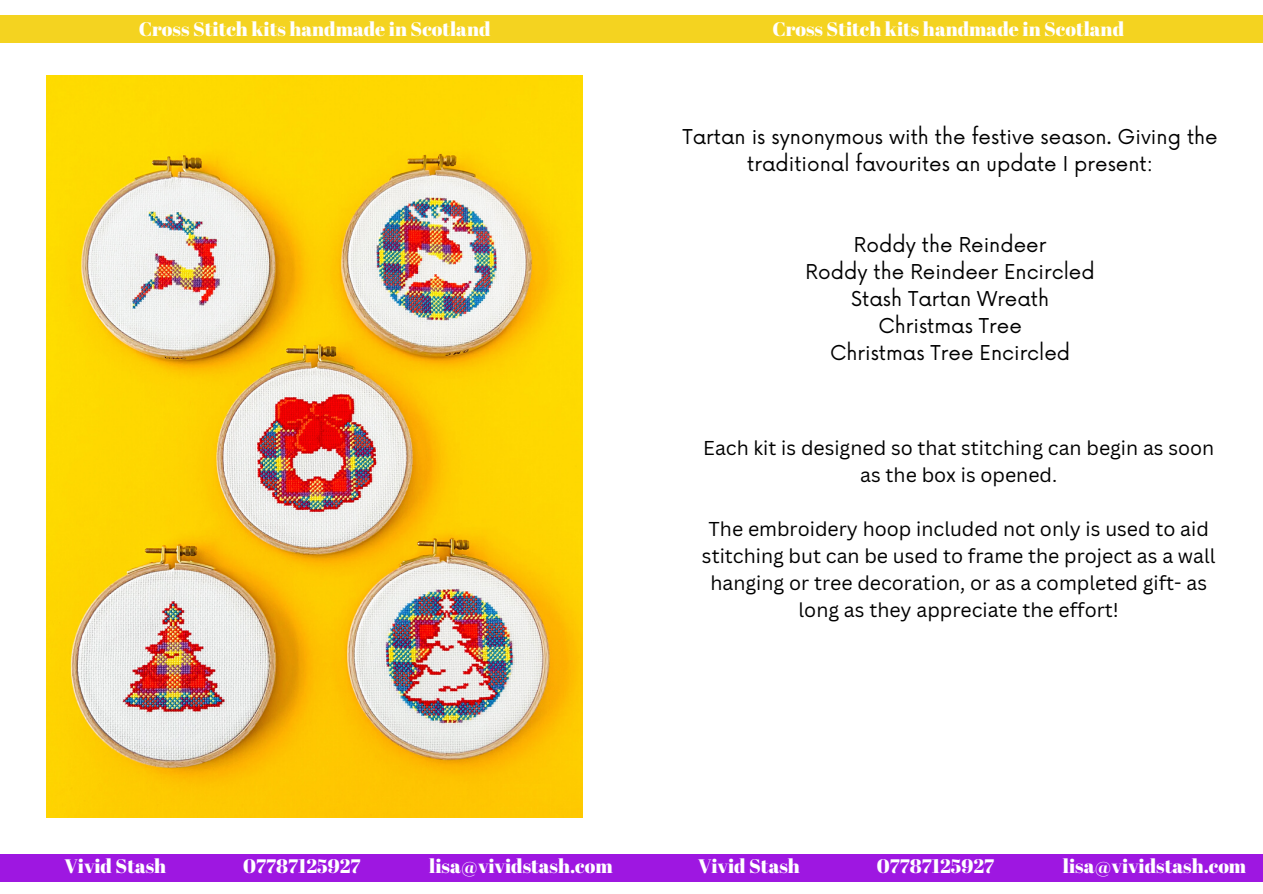
<style>
.page{position:relative;width:1263px;height:894px;background:#fff}
.page>*{position:absolute;margin:0;border:0;box-sizing:border-box;transform-origin:0 0}
.t1{font:19.95px/27px "Now";color:#000;text-align:center}
.t2{font:19.5px/27px "Canva Sans";color:#000;text-align:center}
.t3{font:19.5px "Abril Fatface";color:#fff}
</style>
<div class="page">
<div style="left:0;top:15px;width:1263px;height:28px;background:#f4d320"></div>
<div style="left:0;top:853px;width:1263px;height:28px;background:#9e17e1"></div>
<img style="left:47px;top:76px;width:535px;height:741px">
<p class="t3" style="left:139px;top:15px;width:353px">Cross Stitch kits handmade in Scotland</p>
<p class="t3" style="left:772px;top:15px;width:353px">Cross Stitch kits handmade in Scotland</p>
<p class="t1" style="left:682px;top:124px;width:537px">Tartan is synonymous with the festive season. Giving the traditional favourites an update I present:</p>
<p class="t1" style="left:854px;top:232px;width:194px">Roddy the Reindeer</p>
<p class="t1" style="left:806px;top:259px;width:291px">Roddy the Reindeer Encircled</p>
<p class="t1" style="left:851px;top:286px;width:199px">Stash Tartan Wreath</p>
<p class="t1" style="left:878px;top:313px;width:145px">Christmas Tree</p>
<p class="t1" style="left:830px;top:340px;width:242px">Christmas Tree Encircled</p>
<p class="t2" style="left:703px;top:433px;width:512px">Each kit is designed so that stitching can begin as soon as the box is opened.</p>
<p class="t2" style="left:702px;top:514px;width:515px">The embroidery hoop included not only is used to aid stitching but can be used to frame the project as a wall hanging or tree decoration, or as a completed gift- as long as they appreciate the effort!</p>
<p class="t3" style="left:64px;top:852px;width:103px">Vivid Stash</p>
<p class="t3" style="left:243px;top:852px;width:119px">07787125927</p>
<p class="t3" style="left:429px;top:852px;width:185px">lisa@vividstash.com</p>
<p class="t3" style="left:698px;top:852px;width:103px">Vivid Stash</p>
<p class="t3" style="left:877px;top:852px;width:119px">07787125927</p>
<p class="t3" style="left:1063px;top:852px;width:185px">lisa@vividstash.com</p>
</div>
